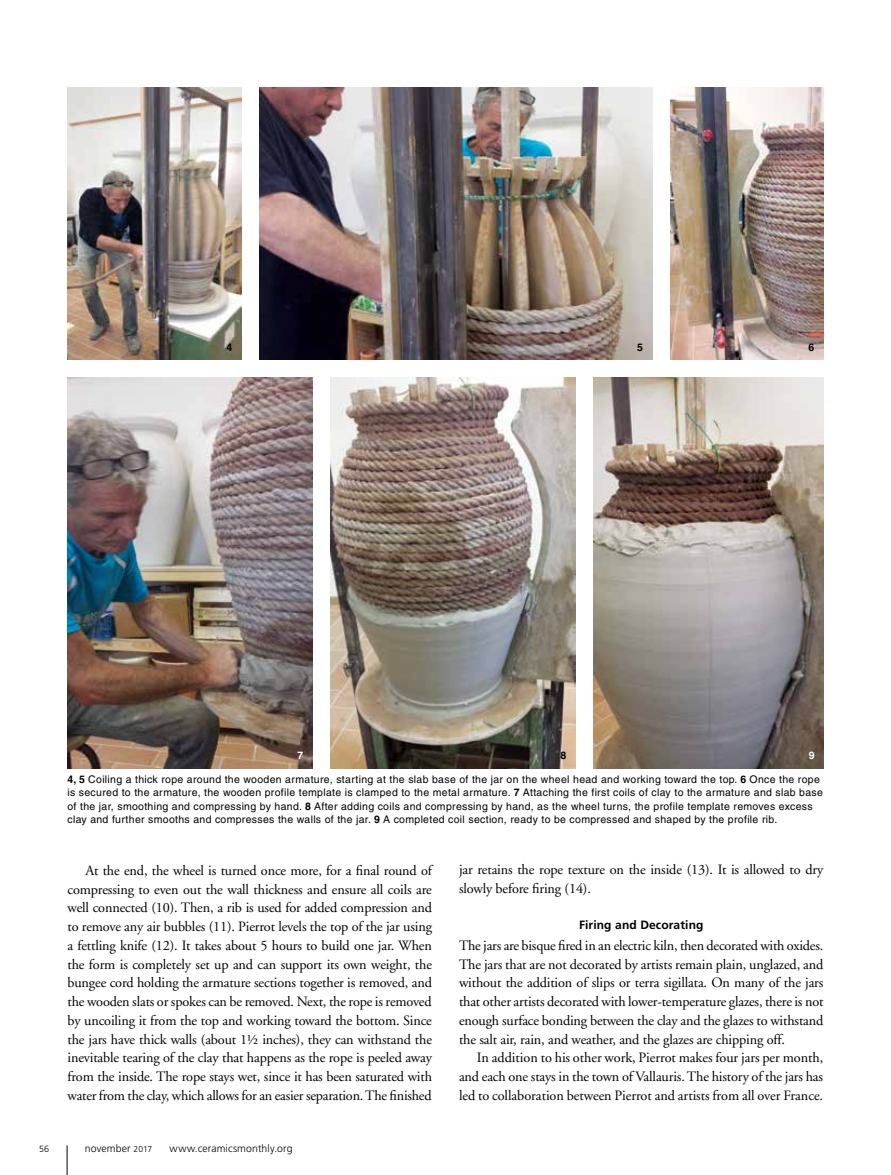
<style>
.page{position:relative;width:891px;height:1175px;background:#fff}
.page>*{position:absolute;margin:0;border:0;box-sizing:border-box;transform-origin:0 0}
.t1{font:14.25px/18.8px "Adobe Garamond";letter-spacing:-.01em;color:#000;text-align:justify}
.t2{font:700 12px "Frutiger";letter-spacing:.01em;color:#000}
.t3{font:10.5px/13.5px "Helvetica";letter-spacing:.03em;color:#000}
.t4{font:300 10.5px "Frutiger";letter-spacing:.01em;color:#000}
.t5{font:700 10.5px "Helvetica";color:#000}
.t6{font:700 10.5px "Helvetica";color:#fff}
.t7{font:300 9px "Frutiger";color:#000}
.s1{font-weight:700}
.s2{font-size:8.55px}
</style>
<div class="page">
<svg style="left:67px;top:1145px;width:1px;height:29px"></svg>
<img style="left:68px;top:87px;width:173px;height:273px">
<img style="left:259px;top:87px;width:393px;height:273px">
<img style="left:670px;top:87px;width:154px;height:273px">
<img style="left:68px;top:378px;width:244px;height:390px">
<img style="left:330px;top:378px;width:245px;height:390px">
<img style="left:593px;top:378px;width:231px;height:390px">
<p class="t5" style="left:227px;top:341px;width:7px">4</p>
<p class="t5" style="left:637px;top:341px;width:7px">5</p>
<p class="t5" style="left:809px;top:341px;width:7px">6</p>
<p class="t6" style="left:298px;top:749px;width:7px">7</p>
<p class="t5" style="left:561px;top:749px;width:7px">8</p>
<p class="t6" style="left:809px;top:749px;width:7px">9</p>
<p class="t3" style="left:68px;top:772px;width:757px"><span class="s1">4, 5</span> Coiling a thick rope around the wooden armature, starting at the slab base of the jar on the wheel head and working toward the top. <span class="s1">6</span> Once the rope is secured to the armature, the wooden profile template is clamped to the metal armature. <span class="s1">7</span> Attaching the first coils of clay to the armature and slab base of the jar, smoothing and compressing by hand. <span class="s1">8</span> After adding coils and compressing by hand, as the wheel turns, the profile template removes excess clay and further smooths and compresses the walls of the jar. <span class="s1">9</span> A completed coil section, ready to be compressed and shaped by the profile rib.</p>
<p class="t1" style="left:68px;top:861px;width:366px;text-indent:18px">At the end, the wheel is turned once more, for a final round of compressing to even out the wall thickness and ensure all coils are well connected (10). Then, a rib is used for added compression and to remove any air bubbles (11). Pierrot levels the top of the jar using a fettling knife (12). It takes about 5 hours to build one jar. When the form is completely set up and can support its own weight, the bungee cord holding the armature sections together is removed, and the wooden slats or spokes can be removed. Next, the rope is removed by uncoiling it from the top and working toward the bottom. Since the jars have thick walls (about 1½ inches), they can withstand the inevitable tearing of the clay that happens as the rope is peeled away from the inside. The rope stays wet, since it has been saturated with water from the clay, which allows for an easier separation. The finished</p>
<p class="t1" style="left:459px;top:860px;width:366px">jar retains the rope texture on the inside (13). It is allowed to dry slowly before firing (14).</p>
<p class="t2" style="left:579px;top:917px;width:126px">Firing and Decorating</p>
<p class="t1" style="left:459px;top:936px;width:366px">The jars are bisque fired in an electric kiln, then decorated with oxides.<br>The jars that are not decorated by artists remain plain, unglazed, and without the addition of slips or terra sigillata. On many of the jars that other artists decorated with lower-temperature glazes, there is not enough surface bonding between the clay and the glazes to withstand the salt air, rain, and weather, and the glazes are chipping off.</p>
<p class="t1" style="left:459px;top:1048px;width:366px;text-indent:18px">In addition to his other work, Pierrot makes four jars per month, and each one stays in the town of Vallauris. The history of the jars has led to collaboration between Pierrot and artists from all over France.</p>
<p class="t7" style="left:39px;top:1143px;width:12px">56</p>
<p class="t4" style="left:85px;top:1142px;width:69px">november <span class="s2">2017</span></p>
<p class="t4" style="left:170px;top:1142px;width:125px">www.ceramicsmonthly.org</p>
</div>
